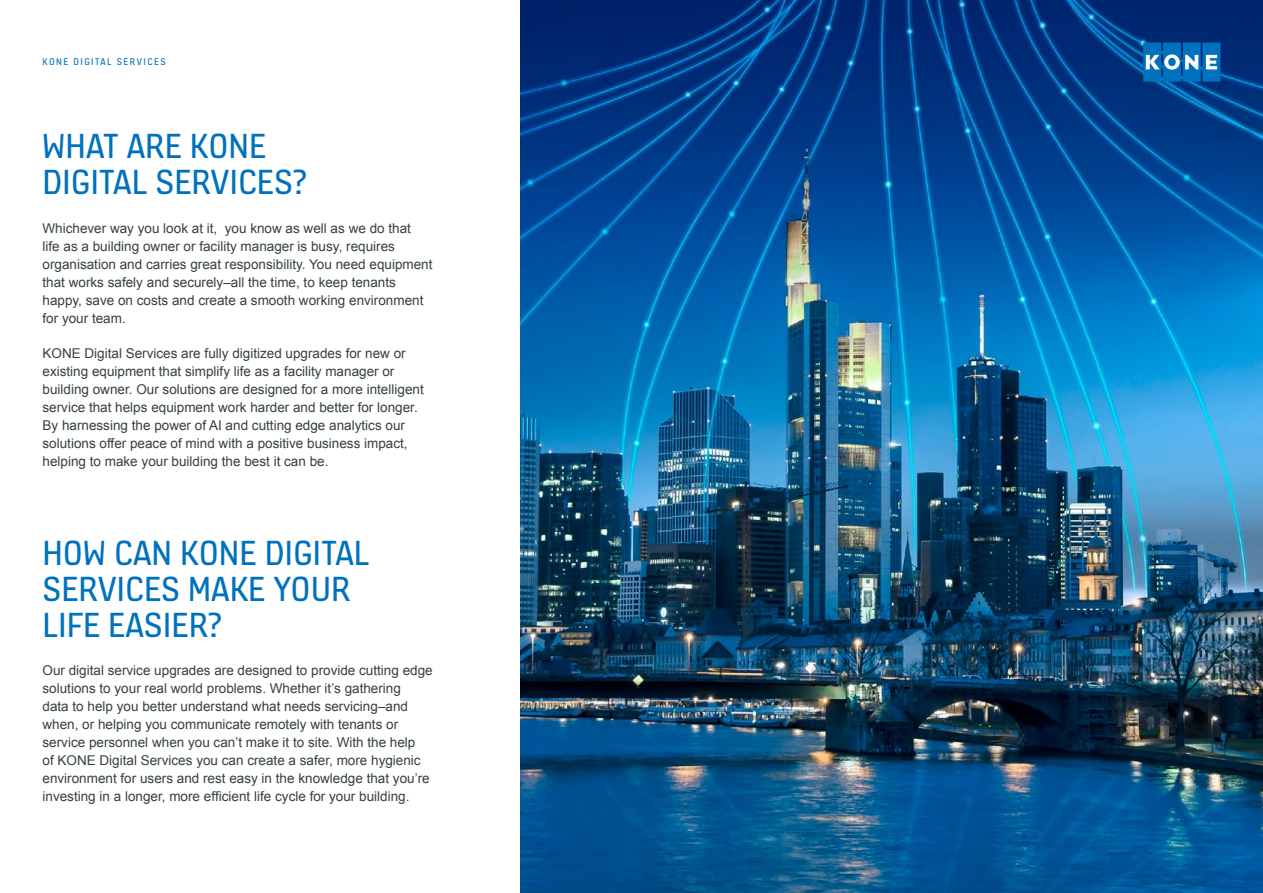
<style>
.page{position:relative;width:1263px;height:893px;background:#fff}
.page>*{position:absolute;margin:0;border:0;box-sizing:border-box;transform-origin:0 0}
.t1{font:37.5px/36px "KONE Information";color:#0071bd}
.t2{font:13.5px/18px "Arial";color:#354043}
.t3{font:10.5px "KONE Information";letter-spacing:.14em;color:#0071bd}
</style>
<div class="page">
<img style="left:521px;top:0;width:742px;height:893px">
<svg style="left:1143px;top:43px;width:77px;height:39px;background:#2c85c3"></svg>
<p class="t3" style="left:43px;top:54px;width:125px">KONE DIGITAL SERVICES</p>
<h1 class="t1" style="left:43px;top:126px;width:265px">WHAT ARE KONE<br>DIGITAL SERVICES?</h1>
<p class="t2" style="left:43px;top:219px;width:391px">Whichever way you look at it, you know as well as we do that<br>life as a building owner or facility manager is busy, requires organisation and carries great responsibility. You need equipment that works safely and securely–all the time, to keep tenants happy, save on costs and create a smooth working environment for your team.</p>
<p class="t2" style="left:43px;top:344px;width:383px">KONE Digital Services are fully digitized upgrades for new or existing equipment that simplify life as a facility manager or building owner. Our solutions are designed for a more intelligent service that helps equipment work harder and better for longer.<br>By harnessing the power of AI and cutting edge analytics our solutions offer peace of mind with a positive business impact, helping to make your building the best it can be.</p>
<h1 class="t1" style="left:43px;top:533px;width:328px">HOW CAN KONE DIGITAL<br>SERVICES MAKE YOUR<br>LIFE EASIER?</h1>
<p class="t2" style="left:43px;top:661px;width:392px">Our digital service upgrades are designed to provide cutting edge solutions to your real world problems. Whether it’s gathering<br>data to help you better understand what needs servicing–and when, or helping you communicate remotely with tenants or service personnel when you can’t make it to site. With the help<br>of KONE Digital Services you can create a safer, more hygienic environment for users and rest easy in the knowledge that you’re investing in a longer, more efficient life cycle for your building.</p>
</div>
